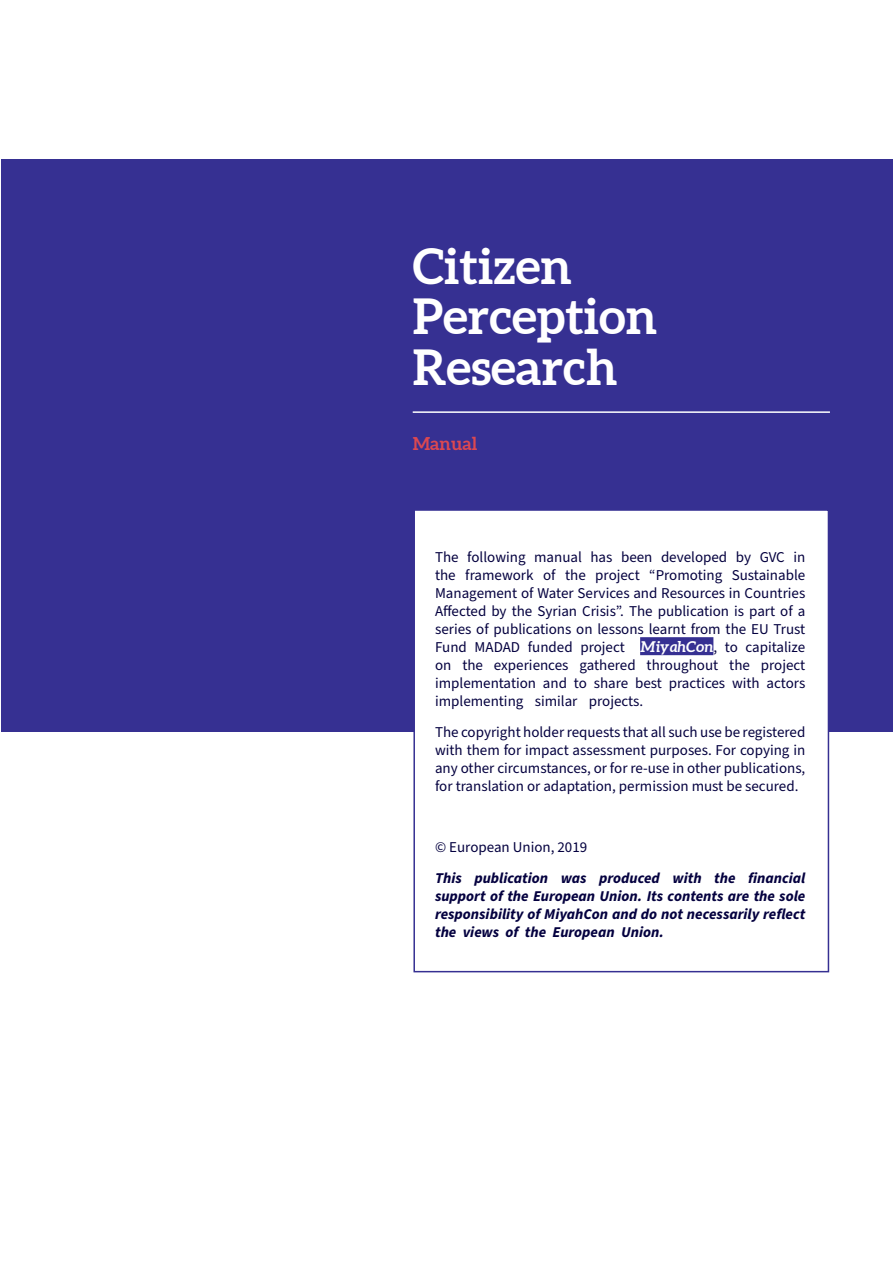
<style>
.page{position:relative;width:893px;height:1263px;background:#fff}
.page>*{position:absolute;margin:0;border:0;box-sizing:border-box;transform-origin:0 0}
.t1{font:700 49.5px/50.4px "Aleo";color:#fff}
.t2{font:700 18px "Aleo";color:#dc4851}
.t3{font:15px/18px "Source Sans Pro";color:#04003f;text-align:justify}
.t4{font:italic 700 15px/18px "Source Sans Pro";color:#04003f;text-align:justify}
.s1{font-family:"Aleo";font-weight:700;font-style:italic;color:#fff}
</style>
<div class="page">
<div style="left:2px;top:159px;width:891px;height:573px;background:#363092"></div>
<div style="left:413px;top:509px;width:416px;height:463px;background:#fff;border:2px solid #363092"></div>
<div style="left:640px;top:637px;width:73px;height:18px;background:#363092"></div>
<hr style="left:413px;top:411px;width:417px;height:2px;background:#fff">
<h1 class="t1" style="left:413px;top:243px;width:246px">Citizen<br>Perception<br>Research</h1>
<p class="t2" style="left:413px;top:432px;width:66px">Manual</p>
<p class="t3" style="left:435px;top:549px;width:372px">The following manual has been developed by GVC in the framework of the project “Promoting Sustainable Management of Water Services and Resources in Countries Affected by the Syrian Crisis”. The publication is part of a series of publications on lessons learnt from the EU Trust Fund MADAD funded project <span class="s1">MiyahCon</span>, to capitalize on the experiences gathered throughout the project implementation and to share best practices with actors implementing similar projects.</p>
<p class="t3" style="left:435px;top:723px;width:372px">The copyright holder requests that all such use be registered with them for impact assessment purposes. For copying in any other circumstances, or for re-use in other publications, for translation or adaptation, permission must be secured.</p>
<p class="t3" style="left:435px;top:839px;width:154px">© European Union, 2019</p>
<p class="t4" style="left:435px;top:870px;width:372px">This publication was produced with the financial support of the European Union. Its contents are the sole responsibility of MiyahCon and do not necessarily reflect the views of the European Union.</p>
</div>
